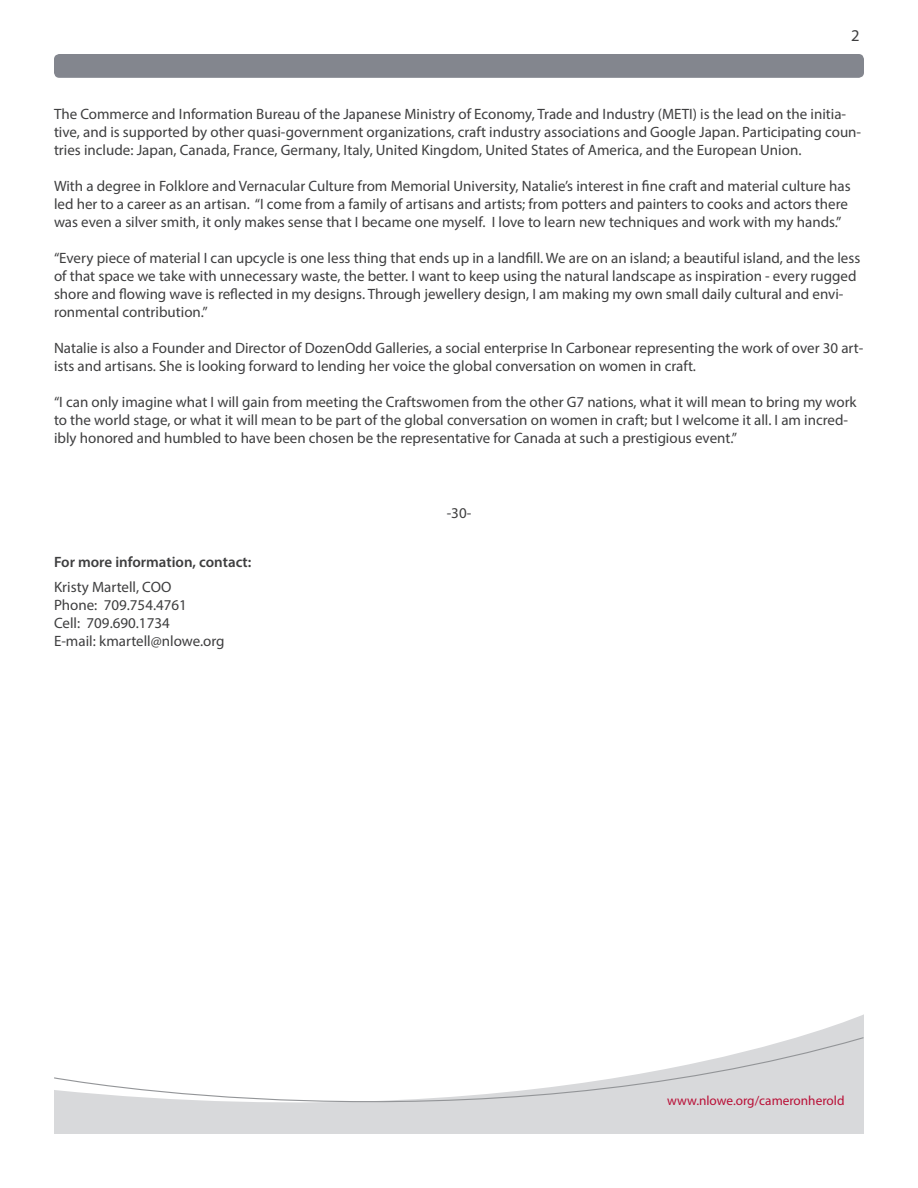
<style>
.page{position:relative;width:918px;height:1188px;background:#fff}
.page>*{position:absolute;margin:0;border:0;box-sizing:border-box;transform-origin:0 0}
.t1{font:16.5px "Myriad Pro";color:#3e3e3f}
.t2{font:15px/18px "Myriad Pro";color:#3e3e3f}
.t3{font:600 15px "Myriad Pro";color:#3e3e3f}
.t4{font:13.35px "Myriad Pro";color:#b90f36}
</style>
<div class="page">
<div style="left:54px;top:54px;width:810px;height:24px;background:#83868e;border-radius:5px"></div>
<svg style="left:802px;top:1014px;width:62px;height:22px"></svg>
<svg style="left:54px;top:1036px;width:810px;height:98px"></svg>
<p class="t1" style="left:851px;top:25px;width:10px">2</p>
<p class="t2" style="left:54px;top:105px;width:809px">The Commerce and Information Bureau of the Japanese Ministry of Economy, Trade and Industry (METI) is the lead on the initia&shy;tive, and is supported by other quasi-government organizations, craft industry associations and Google Japan. Participating coun&shy;tries include: Japan, Canada, France, Germany, Italy, United Kingdom, United States of America, and the European Union.</p>
<p class="t2" style="left:54px;top:177px;width:798px">With a degree in Folklore and Vernacular Culture from Memorial University, Natalie’s interest in fine craft and material culture has led her to a career as an artisan. “I come from a family of artisans and artists; from potters and painters to cooks and actors there was even a silver smith, it only makes sense that I became one myself. I love to learn new techniques and work with my hands.”</p>
<p class="t2" style="left:54px;top:249px;width:808px">“Every piece of material I can upcycle is one less thing that ends up in a landfill. We are on an island; a beautiful island, and the less of that space we take with unnecessary waste, the better. I want to keep using the natural landscape as inspiration - every rugged shore and flowing wave is reflected in my designs. Through jewellery design, I am making my own small daily cultural and envi&shy;ronmental contribution.”</p>
<p class="t2" style="left:54px;top:339px;width:811px">Natalie is also a Founder and Director of DozenOdd Galleries, a social enterprise In Carbonear representing the work of over 30 art&shy;ists and artisans. She is looking forward to lending her voice the global conversation on women in craft.</p>
<p class="t2" style="left:54px;top:393px;width:804px">“I can only imagine what I will gain from meeting the Craftswomen from the other G7 nations, what it will mean to bring my work to the world stage, or what it will mean to be part of the global conversation on women in craft; but I welcome it all. I am incred&shy;ibly honored and humbled to have been chosen be the representative for Canada at such a prestigious event.”</p>
<p class="t3" style="left:54px;top:552px;width:199px">For more information, contact:</p>
<p class="t2" style="left:54px;top:577px;width:172px">Kristy Martell, COO<br>Phone: 709.754.4761<br>Cell: 709.690.1734<br>E-mail: kmartell@nlowe.org</p>
<p class="t2" style="left:447px;top:503px;width:26px">-30-</p>
<p class="t4" style="left:667px;top:1092px;width:179px">www.nlowe.org/cameronherold</p>
</div>
